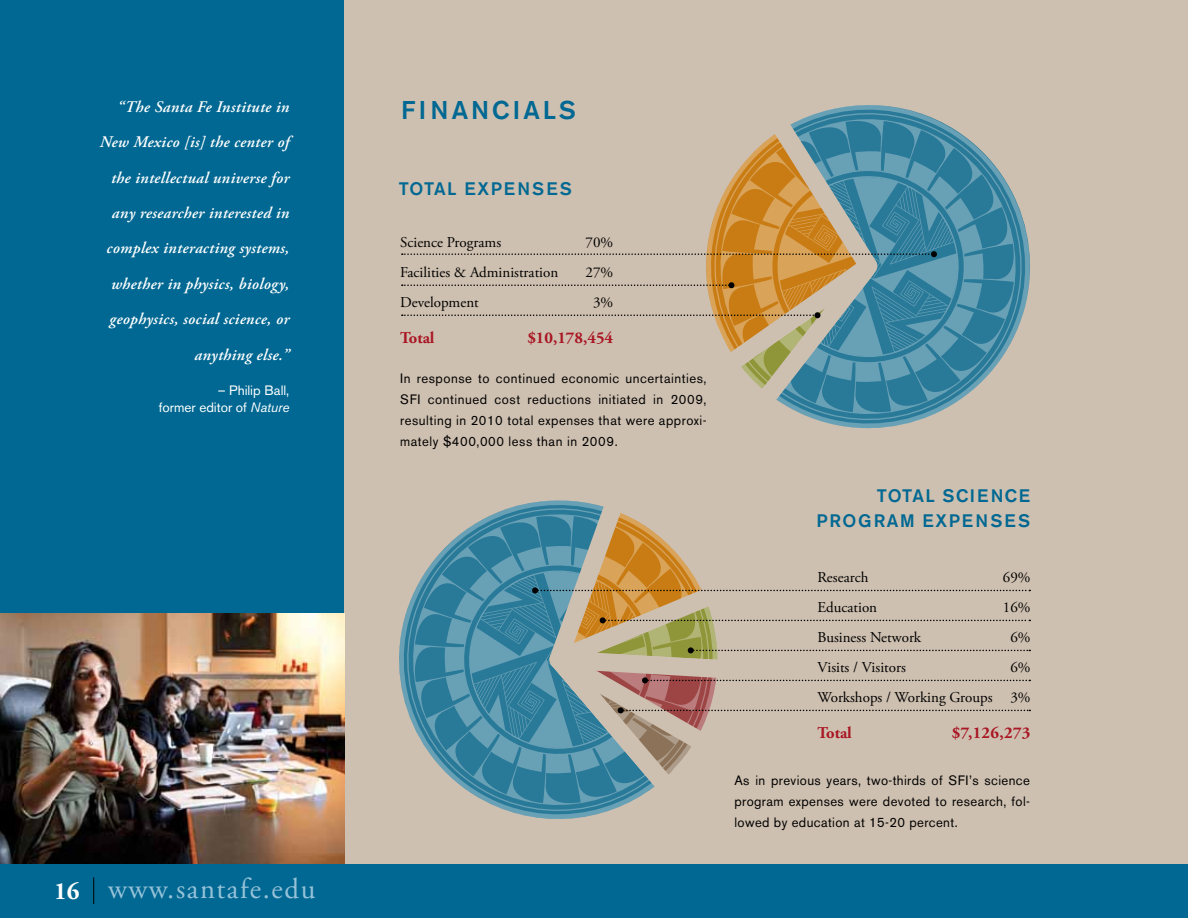
<style>
.page{position:relative;width:1188px;height:918px;background:#fff}
.page>*{position:absolute;margin:0;border:0;box-sizing:border-box;transform-origin:0 0}
.t1{font:28.95px "Adobe Garamond Pro";letter-spacing:.055em;color:#97c2d9}
.t2{font:500 25.5px "Akzidenz Grotesk BE";letter-spacing:.12em;color:#006892}
.t3{font:500 18px/24.6px "Akzidenz Grotesk BE";letter-spacing:.08em;color:#006892}
.t4{font:500 18px "Akzidenz Grotesk BE";letter-spacing:.12em;color:#006892}
.t5{font:700 16.5px "Adobe Garamond Pro";color:#a91624}
.t6{font:italic 600 16.2px/35.4px "Adobe Garamond Pro";letter-spacing:.02em;color:#fff;text-align:right}
.t7{font:15px/30px "Adobe Garamond Pro";color:#000;text-align:right}
.t8{font:13.5px/21px "Akzidenz Grotesk BE";letter-spacing:.03em;color:#000;text-align:justify}
.t9{font:13.5px/17.4px "Akzidenz Grotesk BE";color:#fff;text-align:right}
.s1{font-style:italic}
.s2{font-weight:700;font-size:24.45px;color:#fff}
</style>
<div class="page">
<div style="left:0;top:0;width:344px;height:616px;background:#006892"></div>
<div style="left:344px;top:0;width:844px;height:918px;background:#cec0b0"></div>
<svg style="left:399px;top:540px;width:212px;height:279px"></svg>
<svg style="left:507px;top:500px;width:97px;height:9px"></svg>
<svg style="left:466px;top:778px;width:189px;height:32px;background:#4f8ca2"></svg>
<svg style="left:453px;top:509px;width:577px;height:269px"></svg>
<div style="left:0;top:864px;width:1188px;height:54px;background:#006892"></div>
<svg style="left:93px;top:877px;width:1px;height:27px"></svg>
<svg style="left:940px;top:121px;width:90px;height:270px"></svg>
<img style="left:0;top:614px;width:344px;height:250px">
<svg style="left:790px;top:105px;width:150px;height:29px"></svg>
<svg style="left:402px;top:134px;width:569px;height:295px"></svg>
<p class="t6" style="left:117px;top:90px;width:174px">“The Santa Fe Institute in</p>
<h2 class="t2" style="left:401px;top:94px;width:128px">FI NANCIALS</h2>
<p class="t6" style="left:100px;top:125px;width:191px">New Mexico [is] the center of the intellectual universe for any researcher interested in complex interacting systems, whether in physics, biology, geophysics, social science, or anything else.”</p>
<p class="t9" style="left:159px;top:382px;width:132px">– Philip Ball,<br>former editor of <span class="s1">Nature</span></p>
<h3 class="t4" style="left:399px;top:178px;width:79px">TOTAL EXP</h3>
<h3 class="t4" style="left:504px;top:178px;width:67px">ENSES</h3>
<p class="t7" style="left:400px;top:228px;width:103px">Science Programs</p>
<p class="t7" style="left:586px;top:228px;width:29px">70%</p>
<p class="t7" style="left:400px;top:258px;width:160px">Facilities &amp; Administration</p>
<p class="t7" style="left:586px;top:258px;width:29px">27%</p>
<p class="t7" style="left:400px;top:288px;width:80px">Development</p>
<p class="t7" style="left:593px;top:288px;width:22px">3%</p>
<p class="t5" style="left:400px;top:328px;width:36px">Total</p>
<p class="t5" style="left:527px;top:328px;width:87px">$10,178,454</p>
<p class="t8" style="left:400px;top:368px;width:308px">In response to continued economic uncertainties, SFI continued cost reductions initiated in 2009, resulting in 2010 total expenses that were approxi&shy;mately $400,000 less than in 2009.</p>
<h1 class="t1" style="left:54px;top:872px;width:263px"><span class="s2">16</span> www.santafe.edu</h1>
<h3 class="t3" style="left:816px;top:484px;width:215px;text-indent:61px">TOTAL SCI ENCE<br>PROG RAM EXP</h3>
<h3 class="t4" style="left:962px;top:510px;width:67px">ENSES</h3>
<p class="t7" style="left:818px;top:563px;width:52px">Research</p>
<p class="t7" style="left:1003px;top:563px;width:29px">69%</p>
<p class="t7" style="left:818px;top:593px;width:61px">Education</p>
<p class="t7" style="left:1003px;top:593px;width:29px">16%</p>
<p class="t7" style="left:818px;top:623px;width:105px">Business Network</p>
<p class="t7" style="left:1010px;top:623px;width:22px">6%</p>
<p class="t7" style="left:818px;top:653px;width:90px">Visits / Visitors</p>
<p class="t7" style="left:818px;top:653px;width:214px">6%<br>Workshops / Working Groups 3%</p>
<p class="t5" style="left:818px;top:723px;width:36px">Total</p>
<p class="t5" style="left:952px;top:723px;width:80px">$7,126,273</p>
<p class="t8" style="left:734px;top:770px;width:297px">As in previous years, two-thirds of SFI’s science program expenses were devoted to research, fol&shy;lowed by education at 15-20 percent.</p>
</div>
